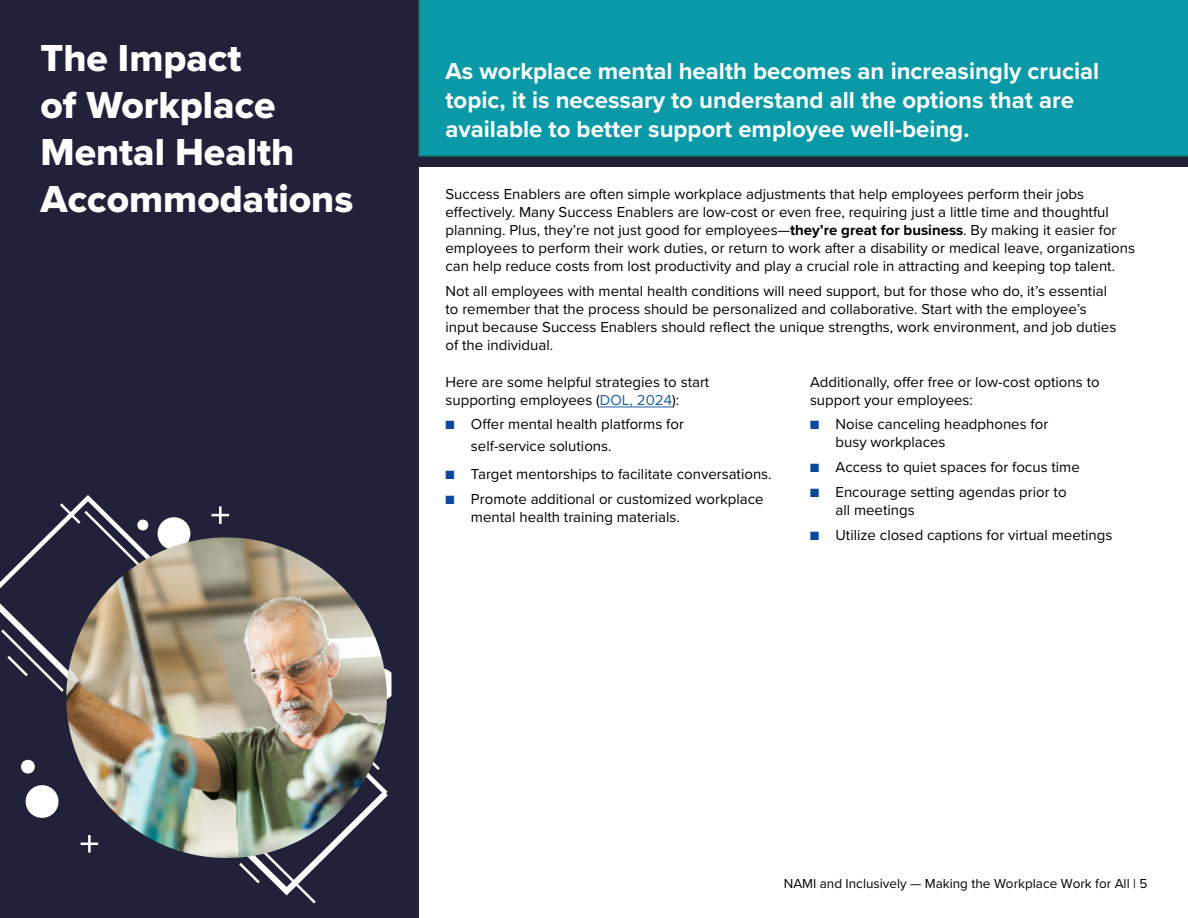
<style>
.page{position:relative;width:1188px;height:918px;background:#fff}
.page>*{position:absolute;margin:0;border:0;box-sizing:border-box;transform-origin:0 0}
.t1{font:39px/46.8px "Proxima Nova Extrabld";color:#fff}
.t2{font:700 24px/28.8px "Proxima Nova";color:#fff}
.t3{font:15px/18px "Proxima Nova";color:#000}
.t4{font:13.5px "Proxima Nova";color:#000}
.s1{font-weight:700}
.s2{color:#215e9e}
.s3{color:#0c499c}
</style>
<div class="page">
<div style="left:0;top:0;width:419px;height:918px;background:#21213a"></div>
<svg style="left:25px;top:800px;width:308px;height:67px"></svg>
<svg style="left:0;top:495px;width:230px;height:305px"></svg>
<svg style="left:58px;top:525px;width:334px;height:325px"></svg>
<svg style="left:1px;top:629px;width:63px;height:63px"></svg>
<svg style="left:60px;top:503px;width:89px;height:66px"></svg>
<svg style="left:239px;top:845px;width:77px;height:59px"></svg>
<svg style="left:370px;top:750px;width:10px;height:20px"></svg>
<svg style="left:212px;top:506px;width:17px;height:18px"></svg>
<svg style="left:81px;top:835px;width:17px;height:18px"></svg>
<div style="left:418px;top:157px;width:770px;height:10px;background:#21213a"></div>
<hr style="left:600px;top:407px;width:72px;height:1px;background:#215e9e">
<div style="left:418px;top:0;width:770px;height:157px;background:#0a99a7"></div>
<img style="left:66px;top:537px;width:321px;height:321px;border-radius:160px">
<p class="t1" style="left:40px;top:34px;width:314px">The Impact<br>of Workplace<br>Mental Health<br>Accommodations</p>
<p class="t2" style="left:446px;top:56px;width:655px">As workplace mental health becomes an increasingly crucial topic, it is necessary to understand all the options that are available to better support employee well-being.</p>
<p class="t3" style="left:446px;top:184px;width:691px">Success Enablers are often simple workplace adjustments that help employees perform their jobs efectively. Many Success Enablers are low-cost or even free, requiring just a little time and thoughtful planning. Plus, they’re not just good for employees—<span class="s1">they’re great for business</span>. By making it easier for employees to perform their work duties, or return to work after a disability or medical leave, organizations can help reduce costs from lost productivity and play a crucial role in attracting and keeping top talent.</p>
<p class="t3" style="left:446px;top:281px;width:672px">Not all employees with mental health conditions will need support, but for those who do, it’s essential to remember that the process should be personalized and collaborative. Start with the employee’s input because Success Enablers should refect the unique strengths, work environment, and job duties of the individual.</p>
<p class="t3" style="left:446px;top:372px;width:265px">Here are some helpful strategies to start</p>
<p class="t3" style="left:810px;top:372px;width:291px">Additionally, ofer free or low-cost options to</p>
<p class="t3" style="left:446px;top:390px;width:235px">supporting employees (<span class="s2">DOL, 2024</span>):</p>
<p class="t3" style="left:810px;top:390px;width:165px">support your employees:</p>
<p class="t3" style="left:446px;top:415px;width:240px"><span class="s3">■</span> Ofer mental health platforms for</p>
<p class="t3" style="left:810px;top:415px;width:240px"><span class="s3">■</span> Noise canceling headphones for</p>
<p class="t3" style="left:471px;top:436px;width:142px">self-service solutions.</p>
<p class="t3" style="left:835px;top:433px;width:112px">busy workplaces</p>
<p class="t3" style="left:810px;top:457px;width:271px"><span class="s3">■</span> Access to quiet spaces for focus time</p>
<p class="t3" style="left:446px;top:465px;width:328px"><span class="s3">■</span> Target mentorships to facilitate conversations.</p>
<p class="t3" style="left:446px;top:489px;width:320px"><span class="s3">■</span> Promote additional or customized workplace</p>
<p class="t3" style="left:471px;top:507px;width:210px">mental health training materials.</p>
<p class="t3" style="left:810px;top:482px;width:258px"><span class="s3">■</span> Encourage setting agendas prior to</p>
<p class="t3" style="left:835px;top:500px;width:81px">all meetings</p>
<p class="t3" style="left:810px;top:525px;width:304px"><span class="s3">■</span> Utilize closed captions for virtual meetings</p>
<p class="t4" style="left:784px;top:874px;width:365px">NAMI and Inclusively — Making the Workplace Work for All | 5</p>
</div>
